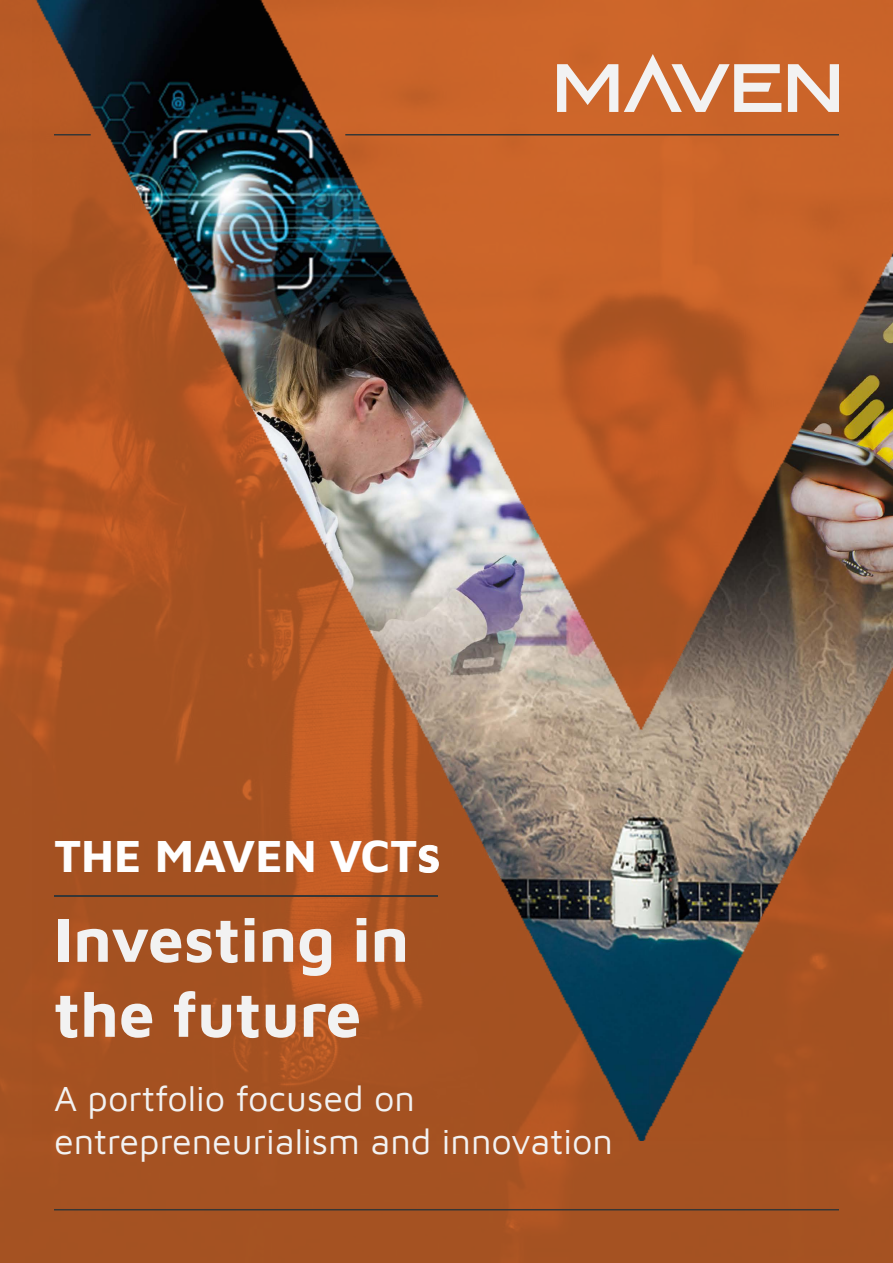
<style>
.page{position:relative;width:893px;height:1263px;background:#fff}
.page>*{position:absolute;margin:0;border:0;box-sizing:border-box;transform-origin:0 0}
.t1{font:63.45px/75px "Maven Pro";color:#f3f3f3}
.t2{font:46.5px "Maven Pro";color:#fff}
.t3{font:36px/43.2px "Maven Pro";color:#f3f3f3}
.s1{font-size:39px}
</style>
<div class="page">
<img style="left:0;top:0;width:893px;height:1263px">
<img style="left:33px;top:0;width:860px;height:1140px">
<hr style="left:54px;top:134px;width:37px;height:1px;background:#363636">
<hr style="left:345px;top:134px;width:494px;height:1px;background:#363636">
<hr style="left:54px;top:1209px;width:785px;height:1px;background:#363636">
<hr style="left:54px;top:895px;width:383px;height:2px;background:#363636">
<p class="t2" style="left:54px;top:824px;width:387px">THE MAVEN VCT<span class="s1">S</span></p>
<h1 class="t1" style="left:54px;top:898px;width:357px">Investing in the future</h1>
<p class="t3" style="left:54px;top:1074px;width:560px">A portfolio focused on entrepreneurialism and innovation</p>
</div>
